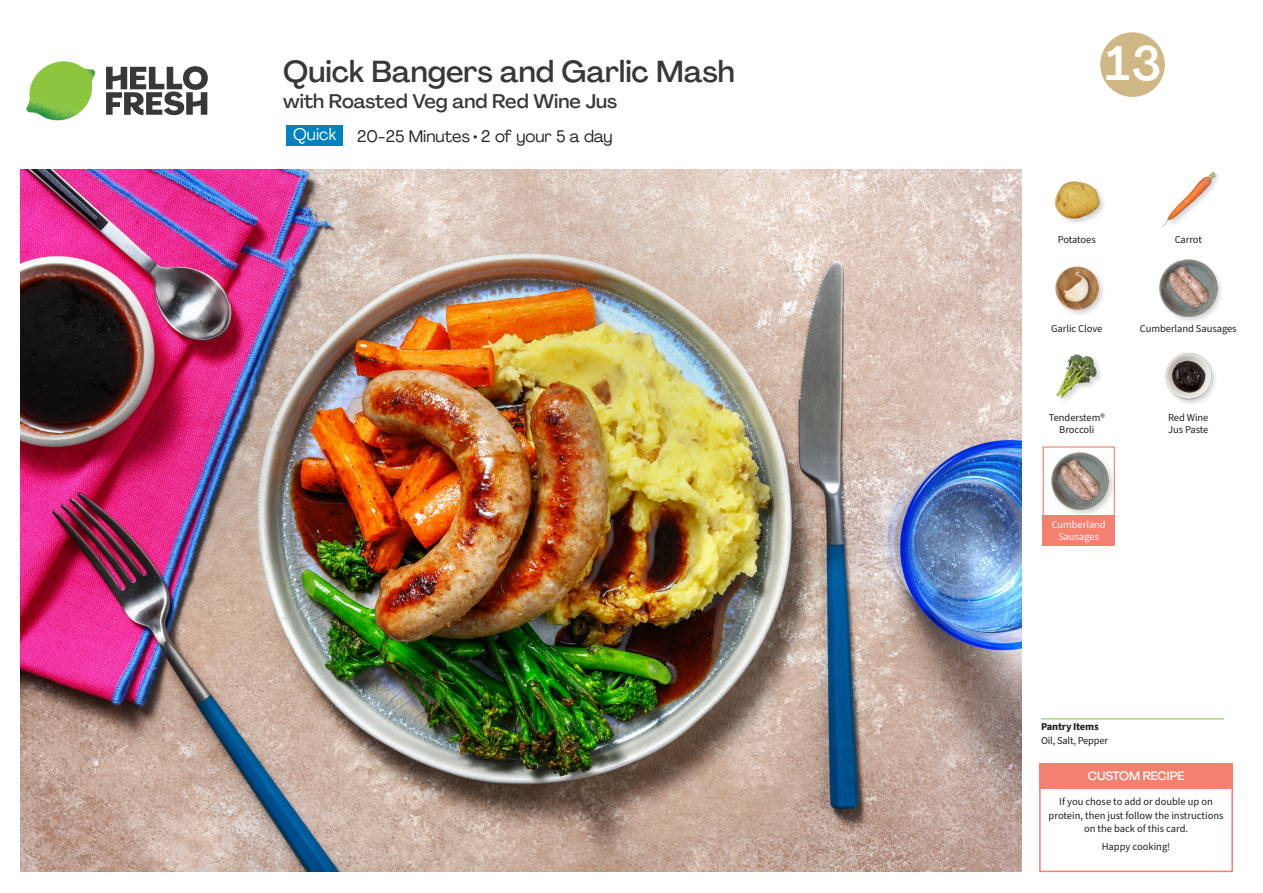
<style>
.page{position:relative;width:1263px;height:893px;background:#fff}
.page>*{position:absolute;margin:0;border:0;box-sizing:border-box;transform-origin:0 0}
._24_Recipe_Nr_Bag{font:500 48px "Agrandir";color:#fff}
._15_Titel_UK{font:500 30px "Agrandir";color:#383839}
._15_Titel_UK-2{font:500 19.5px "Agrandir";color:#383839}
._02_Box_Type{font:16.5px "Agrandir";color:#231f20}
.t1{font:16.5px "Agrandir";color:#fff}
._15_Titel_Steps{font:500 12px "Agrandir";letter-spacing:-.01em;color:#fff}
._15_Titel_Steps-2{font:10.5px/13.5px "Source Sans Pro";color:#231f20;text-align:center}
._18_FRONT_ingredients_UK{font:10.5px/12px "Source Sans Pro";letter-spacing:-.005em;color:#231f20}
._18_FRONT_ingredients_UK-2{font:10.5px/12px "Source Sans Pro";letter-spacing:-.005em;color:#fff;text-align:center}
._14_Allergene_Text_7pt{font:10.5px "Source Sans Pro";letter-spacing:-.02em;color:#231f20}
._00_Basic{font:10.5px "Source Sans Pro";color:#231f20}
._14_Allergene_Text_7pt-2{font:700 10.5px "Source Sans Pro";letter-spacing:-.02em;color:#231f20}
</style>
<div class="page">
<svg style="left:106px;top:66px;width:102px;height:49px"></svg>
<img style="left:26px;top:61px;width:69px;height:59px">
<img style="left:21px;top:170px;width:1000px;height:702px">
<div style="left:1039px;top:764px;width:194px;height:108px;border:2px solid #f4806f"></div>
<div style="left:1039px;top:764px;width:193px;height:25px;background:#f4806f"></div>
<hr style="left:1041px;top:718px;width:183px;height:1px;background:#81c340">
<img style="left:1056px;top:354px;width:45px;height:47px">
<img style="left:1165px;top:352px;width:50px;height:52px">
<img style="left:1055px;top:181px;width:49px;height:42px">
<img style="left:1055px;top:266px;width:48px;height:48px">
<div style="left:1158px;top:258px;width:66px;height:65px;background:#231f20;opacity:.2"></div>
<img style="left:1159px;top:259px;width:58px;height:57px">
<img style="left:1161px;top:172px;width:56px;height:55px">
<div style="left:287px;top:125px;width:56px;height:21px;background:#0082bf"></div>
<div style="left:1042px;top:446px;width:73px;height:73px;border:1px solid #f4806f"></div>
<div style="left:1042px;top:516px;width:73px;height:30px;background:#f4806f"></div>
<div style="left:1050px;top:451px;width:65px;height:66px;background:#231f20;opacity:.2"></div>
<img style="left:1051px;top:452px;width:57px;height:58px">
<svg style="left:1100px;top:32px;width:65px;height:65px"></svg>
<p class="_15_Titel_UK" style="left:283px;top:53px;width:453px">Quick Bangers and Garlic Mash</p>
<p class="_15_Titel_UK-2" style="left:283px;top:89px;width:336px">with Roasted Veg and Red Wine Jus</p>
<p class="t1" style="left:293px;top:124px;width:45px">Quick</p>
<p class="_02_Box_Type" style="left:357px;top:126px;width:257px">20-25 Minutes • 2 of your 5 a day</p>
<p class="_24_Recipe_Nr_Bag" style="left:1105px;top:34px;width:57px">13</p>
<p class="_18_FRONT_ingredients_UK" style="left:1058px;top:234px;width:40px">Potatoes</p>
<p class="_18_FRONT_ingredients_UK" style="left:1175px;top:234px;width:29px">Carrot</p>
<p class="_18_FRONT_ingredients_UK" style="left:1051px;top:323px;width:53px">Garlic Clove</p>
<p class="_18_FRONT_ingredients_UK" style="left:1140px;top:323px;width:98px">Cumberland Sausages</p>
<p class="_18_FRONT_ingredients_UK" style="left:1049px;top:411px;width:57px;text-align:center">Tenderstem®<br>Broccoli</p>
<p class="_18_FRONT_ingredients_UK-2" style="left:1052px;top:518px;width:56px">Cumberland<br>Sausages</p>
<p class="_18_FRONT_ingredients_UK" style="left:1168px;top:411px;width:42px">Red Wine<br>Jus Paste</p>
<p class="_14_Allergene_Text_7pt-2" style="left:1041px;top:719px;width:59px">Pantry Items</p>
<p class="_14_Allergene_Text_7pt" style="left:1041px;top:734px;width:68px">Oil, Salt, Pepper</p>
<p class="_15_Titel_Steps" style="left:1088px;top:768px;width:98px">CUSTOM RECIPE</p>
<p class="_15_Titel_Steps-2" style="left:1049px;top:796px;width:176px">If you chose to add or double up on protein, then just follow the instructions on the back of this card.</p>
<p class="_00_Basic" style="left:1102px;top:840px;width:70px">Happy cooking!</p>
</div>
